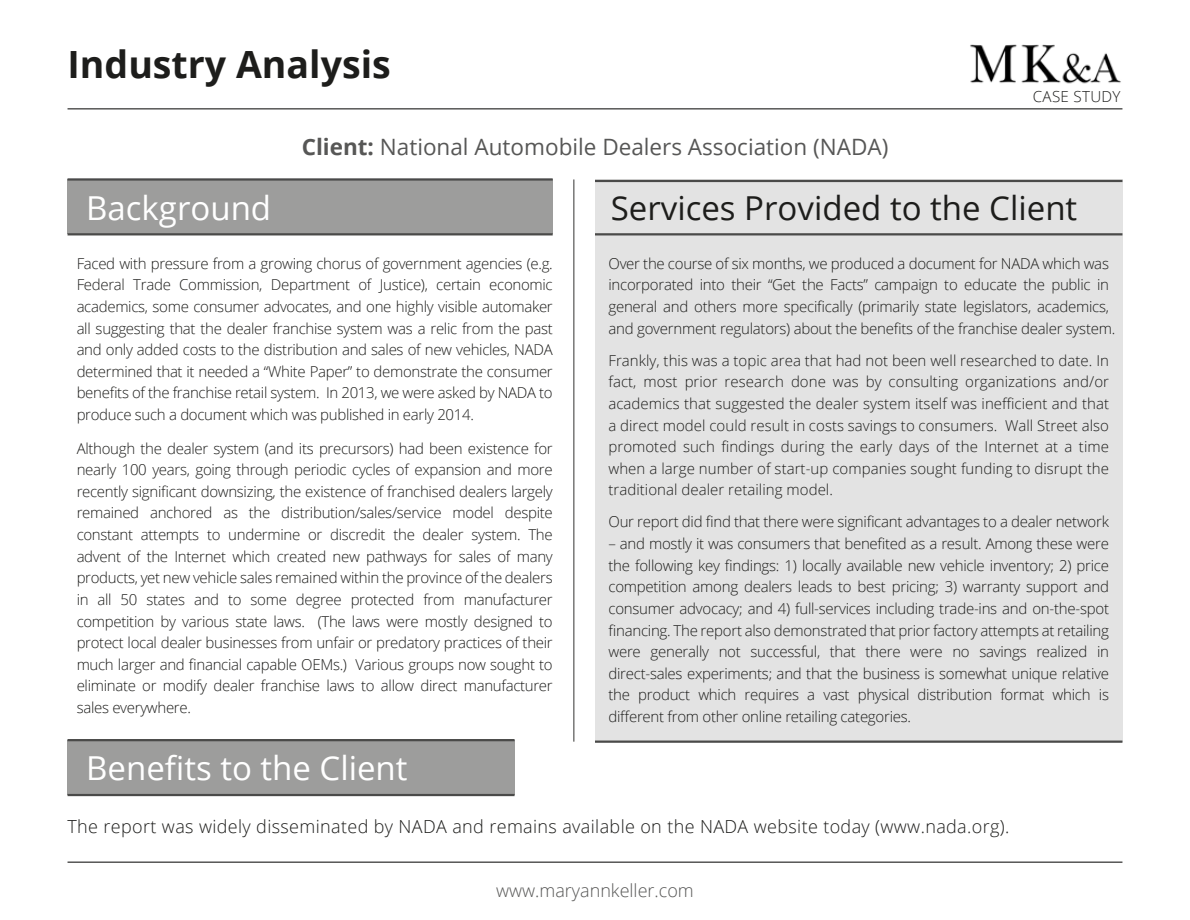
<style>
.page{position:relative;width:1190px;height:920px;background:#fff}
.page>*{position:absolute;margin:0;border:0;box-sizing:border-box;transform-origin:0 0}
.t1{font:700 37.5px "Open Sans";color:#1d1d1b}
.t2{font:33px "Open Sans";color:#fff}
.t3{font:33px "Open Sans";color:#1d1d1b}
.t4{font:22.5px "Open Sans";color:#575756}
.t5{font:300 18px "Open Sans";letter-spacing:.02em;color:#1d1d1b}
.t6{font:300 18px "Open Sans";color:#575756}
.t7{font:300 15.15px "Open Sans";letter-spacing:.02em;color:#1d1d1b}
.t8{font:300 15px/21.6px "Open Sans";letter-spacing:-.015em;color:#1d1d1b;text-align:justify}
.s1{font-weight:700}
</style>
<div class="page">
<hr style="left:68px;top:108px;width:1054px;height:2px;background:#575756">
<hr style="left:68px;top:861px;width:1054px;height:1px;background:#575756">
<div style="left:595px;top:179px;width:527px;height:562px;background:#e3e3e3"></div>
<hr style="left:595px;top:740px;width:527px;height:2px;background:#4a4a49">
<hr style="left:595px;top:233px;width:527px;height:2px;background:#4a4a49">
<hr style="left:595px;top:180px;width:527px;height:2px;background:#4a4a49">
<div style="left:68px;top:179px;width:484px;height:55px;background:#9d9d9c"></div>
<hr style="left:68px;top:178px;width:484px;height:2px;background:#4a4a49">
<hr style="left:68px;top:233px;width:484px;height:2px;background:#4a4a49">
<div style="left:68px;top:740px;width:446px;height:55px;background:#9d9d9c"></div>
<hr style="left:68px;top:739px;width:446px;height:2px;background:#4a4a49">
<hr style="left:68px;top:793px;width:446px;height:3px;background:#4a4a49">
<hr style="left:573px;top:179px;width:1px;height:562px;background:#4a4a49">
<img style="left:970px;top:44px;width:151px;height:40px">
<h1 class="t1" style="left:68px;top:38px;width:325px">Industry Analysis</h1>
<h3 class="t4" style="left:302px;top:132px;width:588px"><span class="s1">Client:</span> National Automobile Dealers Association (NADA)</h3>
<p class="t7" style="left:1032px;top:86px;width:89px">CASE STUDY</p>
<h2 class="t2" style="left:86px;top:185px;width:186px">Background</h2>
<p class="t8" style="left:77px;top:252px;width:477px">Faced with pressure from a growing chorus of government agencies (e.g.<br>Federal Trade Commission, Department of Justice), certain economic academics, some consumer advocates, and one highly visible automaker all suggesting that the dealer franchise system was a relic from the past and only added costs to the distribution and sales of new vehicles, NADA determined that it needed a “White Paper” to demonstrate the consumer benefits of the franchise retail system. In 2013, we were asked by NADA to produce such a document which was published in early 2014.</p>
<p class="t8" style="left:77px;top:437px;width:477px">Although the dealer system (and its precursors) had been existence for nearly 100 years, going through periodic cycles of expansion and more recently significant downsizing, the existence of franchised dealers largely remained anchored as the distribution/sales/service model despite constant attempts to undermine or discredit the dealer system. The advent of the Internet which created new pathways for sales of many products, yet new vehicle sales remained within the province of the dealers in all 50 states and to some degree protected from manufacturer competition by various state laws. (The laws were mostly designed to protect local dealer businesses from unfair or predatory practices of their much larger and financial capable OEMs.) Various groups now sought to eliminate or modify dealer franchise laws to allow direct manufacturer sales everywhere.</p>
<h2 class="t2" style="left:86px;top:745px;width:323px">Benefits to the Client</h2>
<h2 class="t3" style="left:610px;top:185px;width:468px">Services Provided to the Client</h2>
<p class="t8" style="left:608px;top:252px;width:508px;text-align:left">Over the course of six months, we produced a document for NADA which was incorporated into their “Get the Facts” campaign to educate the public in general and others more specifically (primarily state legislators, academics, and government regulators) about the benefits of the franchise dealer system.</p>
<p class="t8" style="left:608px;top:349px;width:502px">Frankly, this was a topic area that had not been well researched to date. In fact, most prior research done was by consulting organizations and/or academics that suggested the dealer system itself was inefficient and that a direct model could result in costs savings to consumers. Wall Street also promoted such findings during the early days of the Internet at a time when a large number of start-up companies sought funding to disrupt the traditional dealer retailing model.</p>
<p class="t8" style="left:608px;top:511px;width:502px">Our report did find that there were significant advantages to a dealer network</p>
<p class="t8" style="left:608px;top:532px;width:502px">– and mostly it was consumers that benefited as a result. Among these were the following key findings: 1) locally available new vehicle inventory; 2) price competition among dealers leads to best pricing; 3) warranty support and consumer advocacy; and 4) full-services including trade-ins and on-the-spot financing. The report also demonstrated that prior factory attempts at retailing were generally not successful, that there were no savings realized in direct-sales experiments; and that the business is somewhat unique relative the product which requires a vast physical distribution format which is different from other online retailing categories.</p>
<p class="t5" style="left:68px;top:813px;width:943px">The report was widely disseminated by NADA and remains available on the NADA website today (www.nada.org).</p>
<p class="t6" style="left:496px;top:877px;width:199px">www.maryannkeller.com</p>
</div>
